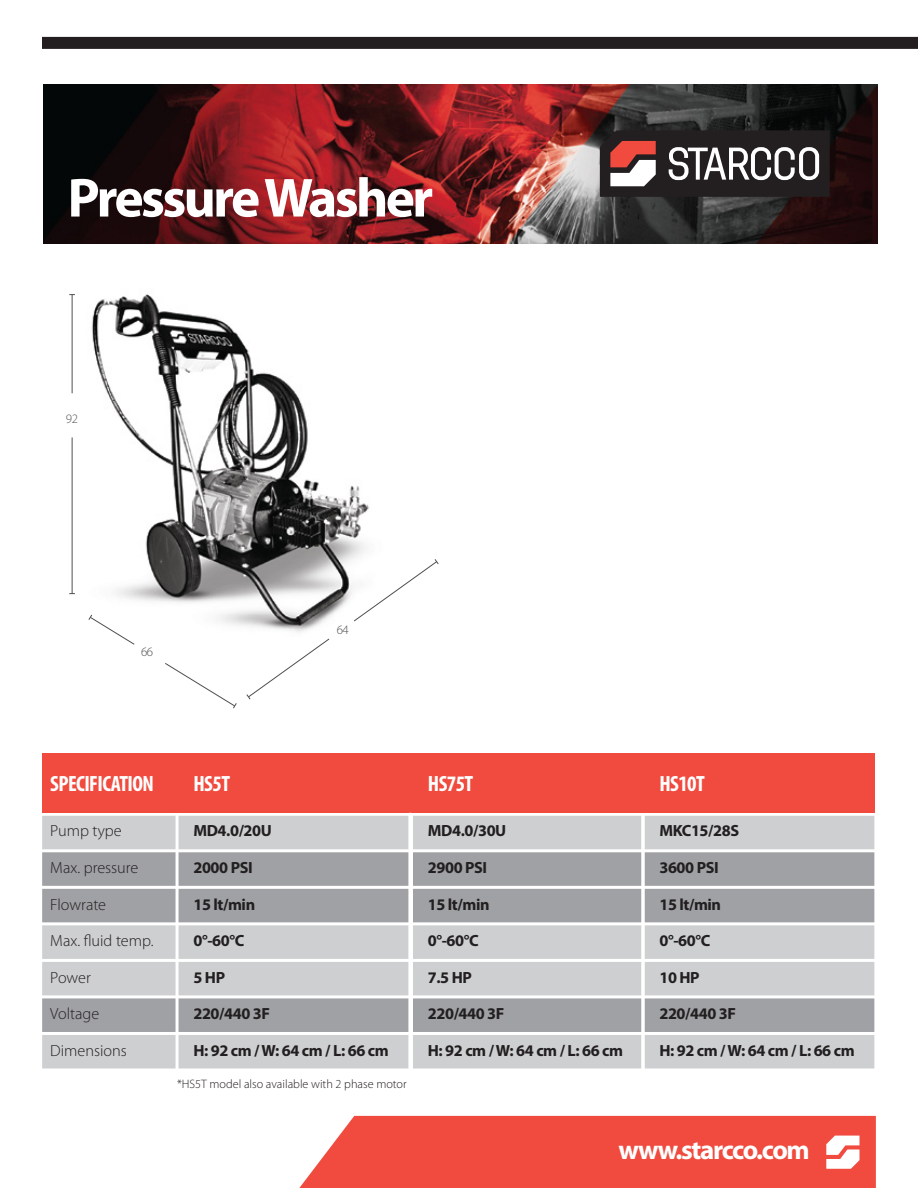
<style>
.page{position:relative;width:918px;height:1188px;background:#fff}
.page>*{position:absolute;margin:0;border:0;box-sizing:border-box;transform-origin:0 0}
.t1{font:700 55.5px "Myriad Pro";letter-spacing:-.05em;color:#fff}
.t2{font:700 27px "Myriad Pro";letter-spacing:-.05em;color:#fff}
.t3{font:700 condensed 22.2px "Myriad Pro";letter-spacing:-.025em;color:#fff}
.t4{font:700 16.2px "Myriad Pro";letter-spacing:-.025em;color:#231f20}
.t5{font:300 16.2px "Myriad Pro";color:#231f20}
.t6{font:300 12.9px "Myriad Pro";color:#4f4f51}
.t7{font:300 12.3px "Myriad Pro";color:#231f20}
</style>
<div class="page">
<img style="left:43px;top:84px;width:730px;height:548px">
<div style="left:42px;top:37px;width:876px;height:12px;background:#231f20"></div>
<img style="left:44px;top:84px;width:833px;height:159px">
<svg style="left:600px;top:130px;width:230px;height:67px"></svg>
<svg style="left:299px;top:1116px;width:577px;height:72px;background:#f1574b"></svg>
<svg style="left:88px;top:614px;width:47px;height:31px"></svg>
<svg style="left:165px;top:663px;width:72px;height:46px"></svg>
<svg style="left:246px;top:638px;width:84px;height:62px"></svg>
<svg style="left:353px;top:559px;width:86px;height:63px"></svg>
<hr style="left:72px;top:437px;width:1px;height:157px;background:#4f4f51">
<hr style="left:72px;top:295px;width:1px;height:98px;background:#4f4f51">
<div style="left:411px;top:887px;width:233px;height:37px;background:#9fa1a4"></div>
<div style="left:411px;top:1033px;width:233px;height:37px;background:#cdcfd0"></div>
<div style="left:411px;top:814px;width:233px;height:37px;background:#cdcfd0"></div>
<div style="left:411px;top:851px;width:233px;height:36px;background:#9fa1a4"></div>
<div style="left:411px;top:997px;width:233px;height:36px;background:#9fa1a4"></div>
<div style="left:411px;top:924px;width:233px;height:36px;background:#cdcfd0"></div>
<div style="left:411px;top:960px;width:233px;height:37px;background:#cdcfd0"></div>
<div style="left:410px;top:813px;width:236px;height:295px;border:3px solid #fff"></div>
<hr style="left:411px;top:1068px;width:233px;height:3px;background:#fff">
<hr style="left:411px;top:1032px;width:233px;height:3px;background:#fff">
<hr style="left:411px;top:995px;width:233px;height:3px;background:#fff">
<hr style="left:411px;top:959px;width:233px;height:3px;background:#fff">
<hr style="left:411px;top:922px;width:233px;height:3px;background:#fff">
<hr style="left:411px;top:886px;width:233px;height:3px;background:#fff">
<hr style="left:411px;top:849px;width:233px;height:3px;background:#fff">
<hr style="left:410px;top:814px;width:3px;height:293px;background:#fff">
<div style="left:371px;top:753px;width:272px;height:60px;background:#f04b3e"></div>
<div style="left:643px;top:887px;width:233px;height:37px;background:#9fa1a4"></div>
<div style="left:643px;top:1033px;width:233px;height:37px;background:#cdcfd0"></div>
<div style="left:643px;top:814px;width:233px;height:37px;background:#cdcfd0"></div>
<div style="left:643px;top:851px;width:233px;height:36px;background:#9fa1a4"></div>
<div style="left:643px;top:997px;width:233px;height:36px;background:#9fa1a4"></div>
<div style="left:643px;top:924px;width:233px;height:36px;background:#cdcfd0"></div>
<div style="left:643px;top:960px;width:233px;height:37px;background:#cdcfd0"></div>
<div style="left:642px;top:813px;width:235px;height:295px;border:3px solid #fff"></div>
<hr style="left:643px;top:1068px;width:233px;height:3px;background:#fff">
<hr style="left:643px;top:1032px;width:233px;height:3px;background:#fff">
<hr style="left:643px;top:995px;width:233px;height:3px;background:#fff">
<hr style="left:643px;top:959px;width:233px;height:3px;background:#fff">
<hr style="left:643px;top:922px;width:233px;height:3px;background:#fff">
<hr style="left:643px;top:886px;width:233px;height:3px;background:#fff">
<hr style="left:643px;top:849px;width:233px;height:3px;background:#fff">
<hr style="left:642px;top:814px;width:3px;height:293px;background:#fff">
<div style="left:603px;top:753px;width:271px;height:60px;background:#f04b3e"></div>
<div style="left:41px;top:814px;width:136px;height:37px;background:#cdcfd0"></div>
<div style="left:41px;top:960px;width:136px;height:37px;background:#cdcfd0"></div>
<div style="left:41px;top:997px;width:136px;height:36px;background:#9fa1a4"></div>
<div style="left:41px;top:1033px;width:136px;height:37px;background:#cdcfd0"></div>
<div style="left:41px;top:924px;width:136px;height:36px;background:#cdcfd0"></div>
<div style="left:41px;top:851px;width:136px;height:36px;background:#9fa1a4"></div>
<div style="left:41px;top:887px;width:136px;height:37px;background:#9fa1a4"></div>
<div style="left:177px;top:887px;width:233px;height:37px;background:#9fa1a4"></div>
<div style="left:177px;top:1033px;width:233px;height:37px;background:#cdcfd0"></div>
<div style="left:177px;top:814px;width:233px;height:37px;background:#cdcfd0"></div>
<div style="left:177px;top:851px;width:233px;height:36px;background:#9fa1a4"></div>
<div style="left:177px;top:997px;width:233px;height:36px;background:#9fa1a4"></div>
<div style="left:177px;top:924px;width:233px;height:36px;background:#cdcfd0"></div>
<div style="left:177px;top:960px;width:233px;height:37px;background:#cdcfd0"></div>
<div style="left:39px;top:813px;width:372px;height:295px;border:3px solid #fff"></div>
<hr style="left:41px;top:1068px;width:369px;height:3px;background:#fff">
<hr style="left:41px;top:1032px;width:369px;height:3px;background:#fff">
<hr style="left:41px;top:995px;width:369px;height:3px;background:#fff">
<hr style="left:41px;top:959px;width:369px;height:3px;background:#fff">
<hr style="left:41px;top:922px;width:369px;height:3px;background:#fff">
<hr style="left:41px;top:886px;width:369px;height:3px;background:#fff">
<hr style="left:41px;top:849px;width:369px;height:3px;background:#fff">
<hr style="left:176px;top:814px;width:3px;height:293px;background:#fff">
<div style="left:42px;top:753px;width:366px;height:60px;background:#f04b3e"></div>
<h1 class="t1" style="left:68px;top:162px;width:367px">Pressure Washer</h1>
<p class="t6" style="left:66px;top:412px;width:14px">92</p>
<p class="t6" style="left:141px;top:645px;width:13px">66</p>
<p class="t6" style="left:337px;top:623px;width:13px">64</p>
<h3 class="t3" style="left:50px;top:769px;width:105px">SPECIFICATION</h3>
<h3 class="t3" style="left:193px;top:769px;width:38px">HS5T</h3>
<p class="t5" style="left:50px;top:822px;width:73px">Pump type</p>
<p class="t5" style="left:50px;top:859px;width:90px">Max. pressure</p>
<p class="t5" style="left:50px;top:895px;width:57px">Flowrate</p>
<p class="t5" style="left:50px;top:932px;width:105px">Max. fluid temp.</p>
<p class="t5" style="left:50px;top:969px;width:42px">Power</p>
<p class="t5" style="left:50px;top:1005px;width:51px">Voltage</p>
<p class="t5" style="left:50px;top:1042px;width:78px">Dimensions</p>
<p class="t4" style="left:193px;top:820px;width:80px">MD4.0/20U</p>
<p class="t4" style="left:193px;top:857px;width:61px">2000 PSI</p>
<p class="t4" style="left:193px;top:894px;width:63px">15 lt/min</p>
<p class="t4" style="left:193px;top:930px;width:53px">0°-60°C</p>
<p class="t4" style="left:193px;top:967px;width:33px">5 HP</p>
<p class="t4" style="left:193px;top:1003px;width:78px">220/440 3F</p>
<p class="t4" style="left:193px;top:1040px;width:197px">H: 92 cm / W: 64 cm / L: 66 cm</p>
<p class="t7" style="left:177px;top:1077px;width:231px">*HS5T model also available with 2 phase motor</p>
<h3 class="t3" style="left:428px;top:769px;width:47px">HS75T</h3>
<p class="t4" style="left:428px;top:820px;width:80px">MD4.0/30U</p>
<p class="t4" style="left:428px;top:857px;width:61px">2900 PSI</p>
<p class="t4" style="left:428px;top:894px;width:63px">15 lt/min</p>
<p class="t4" style="left:428px;top:930px;width:53px">0°-60°C</p>
<p class="t4" style="left:428px;top:967px;width:46px">7.5 HP</p>
<p class="t4" style="left:428px;top:1003px;width:78px">220/440 3F</p>
<p class="t4" style="left:428px;top:1040px;width:197px">H: 92 cm / W: 64 cm / L: 66 cm</p>
<h3 class="t3" style="left:659px;top:769px;width:47px">HS10T</h3>
<p class="t4" style="left:659px;top:820px;width:81px">MKC15/28S</p>
<p class="t4" style="left:659px;top:857px;width:61px">3600 PSI</p>
<p class="t4" style="left:659px;top:894px;width:63px">15 lt/min</p>
<p class="t4" style="left:659px;top:930px;width:53px">0°-60°C</p>
<p class="t4" style="left:659px;top:967px;width:42px">10 HP</p>
<p class="t4" style="left:659px;top:1003px;width:78px">220/440 3F</p>
<p class="t4" style="left:659px;top:1040px;width:197px">H: 92 cm / W: 64 cm / L: 66 cm</p>
<h2 class="t2" style="left:618px;top:1132px;width:193px">www.starcco.com</h2>
</div>
